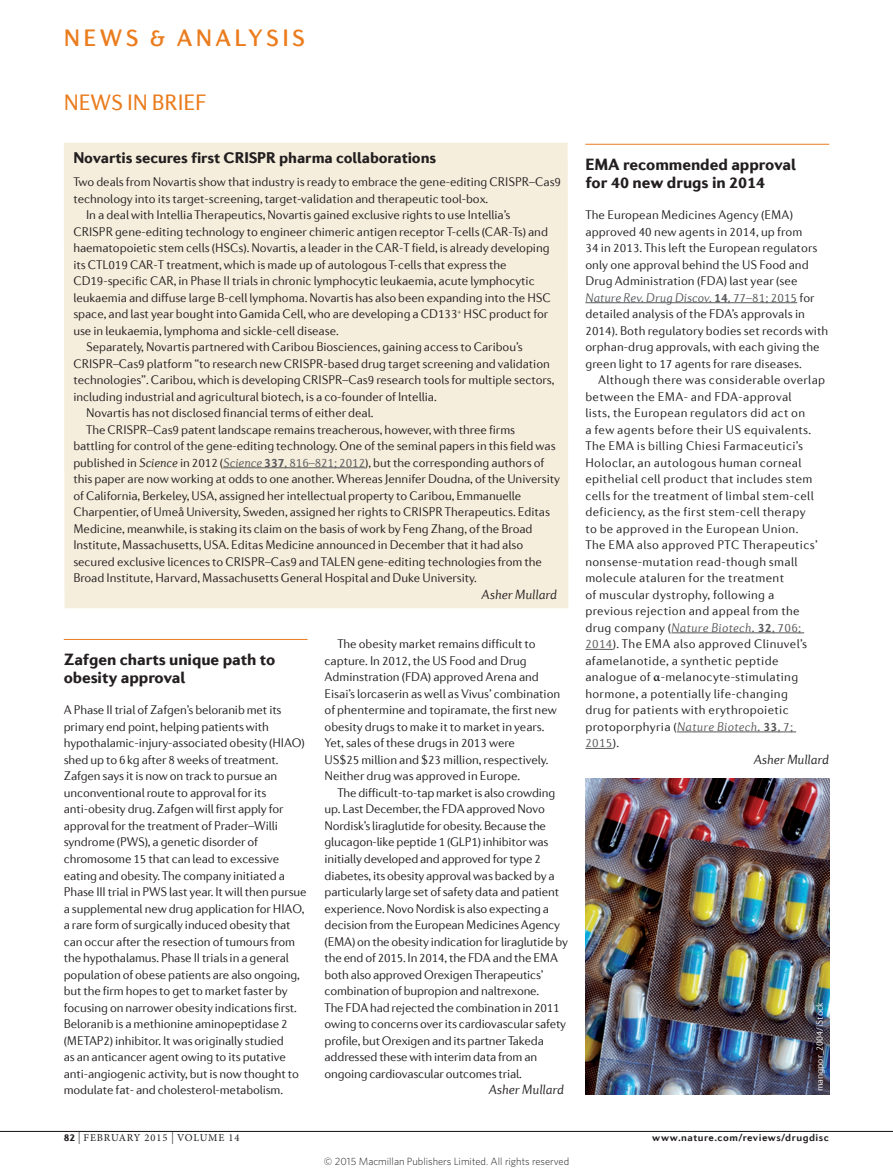
<style>
.page{position:relative;width:893px;height:1174px;background:#fff}
.page>*{position:absolute;margin:0;border:0;box-sizing:border-box;transform-origin:0 0}
.t1{font:500 24px "Diverda Sans Com";letter-spacing:.14em;color:#ea7c1d}
.strap_reg{font:22.5px "Diverda Sans Com";letter-spacing:-.005em;color:#ea7c1d}
.nibtitle{font:16.5px/18px "Diverda Sans Com Black 2";letter-spacing:-.005em;color:#231f20}
.nibbox-title{font:15.75px "Diverda Sans Com Black 2";letter-spacing:-.005em;color:#231f20}
.bodyfirst{font:italic 300 13.5px "Diverda Sans Com";letter-spacing:-.005em;color:#231f20}
.nibbody_indent{font:300 12.75px/16.5px "Diverda Sans Com";letter-spacing:-.005em;color:#231f20}
.nibbody{font:300 12.75px/16.5px "Diverda Sans Com";letter-spacing:-.01em;color:#231f20}
.nibbody_indent-2{font:300 12.75px/16.5px "Diverda Sans Com";letter-spacing:.025em;color:#231f20}
.t2{font:300 10.5px "Whitney";color:#231f20}
.t3{font:700 10.5px "Diverda Sans Com";letter-spacing:.045em;color:#231f20}
.t4{font:10.5px "Minion Pro";letter-spacing:.085em;color:#231f20}
.creditstyle{font:300 9.75px "Diverda Sans Com";letter-spacing:-.005em;color:#fff}
.s1{font-family:"Diverda Sans Com Light 2";font-weight:400}
.s2{font-style:italic}
.s3{font-style:italic;color:#57585a}
.s4{font-weight:700;color:#57585a}
.s5{color:#57585a}
.s6{font-family:"Diverda Sans Com";font-weight:900}
.s7{font-weight:400;font-style:italic;color:#57585a}
.s8{font-family:"Minion Pro";font-weight:600}
.s9{font-size:12px}
</style>
<div class="page">
<div style="left:64px;top:143px;width:504px;height:465px;background:#f5eedc"></div>
<img style="left:585px;top:778px;width:244px;height:316px">
<hr style="left:0;top:1131px;width:893px;height:1px;background:#231f20">
<hr style="left:64px;top:639px;width:244px;height:1px;background:#ea7c1d">
<hr style="left:223px;top:467px;width:142px;height:1px;background:#57585a">
<hr style="left:585px;top:144px;width:244px;height:1px;background:#ea7c1d">
<hr style="left:585px;top:302px;width:212px;height:1px;background:#57585a">
<hr style="left:671px;top:632px;width:133px;height:1px;background:#57585a">
<svg style="left:585px;top:649px;width:28px;height:1px"></svg>
<hr style="left:677px;top:731px;width:119px;height:1px;background:#57585a">
<svg style="left:585px;top:748px;width:28px;height:1px"></svg>
<h1 class="t1" style="left:64px;top:24px;width:243px">NEWS &amp; ANALYSIS</h1>
<p class="strap_reg" style="left:64px;top:90px;width:144px">NEWS IN BRIEF</p>
<p class="nibbox-title" style="left:73px;top:148px;width:364px">Novartis secures first CRISPR pharma collaborations</p>
<p class="nibbody" style="left:73px;top:174px;width:489px">Two deals from Novartis show that industry is ready to embrace the gene-editing CRISPR–Cas9 technology into its target-screening, target-validation and therapeutic tool-box.</p>
<p class="nibbody_indent" style="left:73px;top:207px;width:479px;text-indent:13px">In a deal with Intellia Therapeutics, Novartis gained exclusive rights to use Intellia’s CRISPR gene-editing technology to engineer chimeric antigen receptor T-cells (CAR‑Ts) and haematopoietic stem cells (HSCs). Novartis, a leader in the CAR‑T field, is already developing its CTL019 CAR‑T treatment, which is made up of autologous T-cells that express the <span class="s1">CD19-specific CAR, in Phase II trials in chronic lymphocytic leukaemia, acute lymphocytic </span>leukaemia and diffuse large B-cell lymphoma. Novartis has also been expanding into the HSC space, and last year bought into Gamida Cell, who are developing a CD133<sup>+</sup> HSC product for use in leukaemia, lymphoma and sickle-cell disease.</p>
<p class="nibbody_indent" style="left:73px;top:339px;width:483px;text-indent:13px">Separately, Novartis partnered with Caribou Biosciences, gaining access to Caribou’s CRISPR–Cas9 platform “to research new CRISPR-based drug target screening and validation technologies”. Caribou, which is developing CRISPR–Cas9 research tools for multiple sectors, including industrial and agricultural biotech, is a co-founder of Intellia.</p>
<p class="nibbody_indent" style="left:86px;top:405px;width:289px">Novartis has not disclosed financial terms of either deal.</p>
<p class="nibbody_indent" style="left:73px;top:421px;width:488px;text-indent:13px">The CRISPR–Cas9 patent landscape remains treacherous, however, with three firms<br>battling for control of the gene-editing technology. One of the seminal papers in this field was published in <span class="s2">Science</span> in 2012 (<span class="s3">Science</span> <span class="s4">337</span><span class="s5">, 816–821; 2012</span>), but the corresponding authors of this paper are now working at odds to one another. Whereas Jennifer Doudna, of the University of California, Berkeley, USA, assigned her intellectual property to Caribou, Emmanuelle Charpentier, of Umeå University, Sweden, assigned her rights to CRISPR Therapeutics. Editas <span class="s1">Medicine, meanwhile, is staking its claim on the basis of work by Feng Zhang, of the Broad </span>Institute, Massachusetts, USA. Editas Medicine announced in December that it had also secured exclusive licences to CRISPR–Cas9 and TALEN gene-editing technologies from the Broad Institute, Harvard, Massachusetts General Hospital and Duke University.</p>
<p class="bodyfirst" style="left:482px;top:587px;width:77px">Asher Mullard</p>
<p class="nibtitle" style="left:64px;top:650px;width:213px">Zafgen charts unique path to obesity approval</p>
<p class="nibbody" style="left:64px;top:702px;width:244px"><span class="s1">A Phase II trial of Zafgen’s beloranib met its </span>primary end point, helping patients with hypothalamic-injury-associated obesity (HIAO) <span class="s1">shed up to 6kg after 8 weeks of treatment.<br>Zafgen says it is now on track to pursue an </span>unconventional route to approval for its <span class="s1">anti-obesity drug. Zafgen will first apply for </span>approval for the treatment of Prader–Willi syndrome (PWS), a genetic disorder of <span class="s1">chromosome 15 that can lead to excessive </span>eating and obesity. The company initiated a <span class="s1">Phase III trial in PWS last year. It will then pursue </span>a supplemental new drug application for HIAO, a rare form of surgically induced obesity that can occur after the resection of tumours from <span class="s1">the hypothalamus. Phase II trials in a general </span>population of obese patients are also ongoing, but the firm hopes to get to market faster by focusing on narrower obesity indications first.<br><span class="s1">Beloranib is a methionine aminopeptidase 2 </span>(METAP2) inhibitor. It was originally studied<br>as an anticancer agent owing to its putative anti-angiogenic activity, but is now thought to modulate fat- and cholesterol-metabolism.</p>
<p class="nibbody_indent" style="left:325px;top:636px;width:237px;text-indent:13px">The obesity market remains difficult to capture. In 2012, the US Food and Drug Adminstration (FDA) approved Arena and Eisai’s lorcaserin as well as Vivus’ combination of phentermine and topiramate, the first new obesity drugs to make it to market in years.<br>Yet, sales of these drugs in 2013 were<br><span class="s1">US$25 million and $23 million, respectively.<br></span>Neither drug was approved in Europe.</p>
<p class="nibbody_indent" style="left:325px;top:784px;width:245px;text-indent:13px">The difficult-to-tap market is also crowding up. Last December, the FDA approved Novo Nordisk’s liraglutide for obesity. Because the glucagon-like peptide 1 (GLP1) inhibitor was <span class="s1">initially developed and approved for type 2 </span>diabetes, its obesity approval was backed by a particularly large set of safety data and patient experience. Novo Nordisk is also expecting a decision from the European Medicines Agency (EMA) on the obesity indication for liraglutide by the end of 2015. In 2014, the FDA and the EMA both also approved Orexigen Therapeutics’ combination of bupropion and naltrexone.<br>The FDA had rejected the combination in 2011 owing to concerns over its cardiovascular safety profile, but Orexigen and its partner Takeda addressed these with interim data from an ongoing cardiovascular outcomes trial.</p>
<p class="bodyfirst" style="left:489px;top:1082px;width:77px">Asher Mullard</p>
<p class="nibtitle" style="left:585px;top:155px;width:212px">EMA recommended approval <span class="s6">for 40 new drugs in 2014</span></p>
<p class="nibbody" style="left:585px;top:207px;width:244px">The European Medicines Agency (EMA) <span class="s1">approved 40 new agents in 2014, up from<br>34 in 2013. This left the European regulators only one approval behind the US Food and </span>Drug Administration (FDA) last year (see <span class="s3">Nature Rev. Drug Discov.</span> <span class="s4">14</span><span class="s5">, 77–81; 2015</span> for detailed analysis of the FDA’s approvals in 2014). Both regulatory bodies set records with orphan-drug approvals, with each giving the <span class="s1">green light to 17 agents for rare diseases.</span></p>
<p class="nibbody_indent-2" style="left:585px;top:372px;width:241px;text-indent:13px">Although there was considerable overlap between the EMA- and FDA-approval<br>lists, the European regulators did act on<br>a few agents before their US equivalents.<br>The EMA is billing Chiesi Farmaceutici’s Holoclar, an autologous human corneal epithelial cell product that includes stem cells for the treatment of limbal stem-cell deficiency, as the first stem-cell therapy<br>to be approved in the European Union.<br>The EMA also approved PTC Therapeutics’ nonsense-mutation read-though small molecule ataluren for the treatment<br>of muscular dystrophy, following a<br>previous rejection and appeal from the drug company (<span class="s3">Nature Biotech</span><span class="s7">.</span> <span class="s4">32</span><span class="s5">, 706; 2014</span>). The EMA also approved Clinuvel’s afamelanotide, a synthetic peptide analogue of <span class="s8">α</span>-melanocyte-stimulating hormone, a potentially life-changing<br>drug for patients with erythropoietic protoporphyria (<span class="s3">Nature Biotech</span><span class="s7">.</span> <span class="s4">33</span><span class="s5">, 7; 2015</span>).</p>
<p class="bodyfirst" style="left:754px;top:752px;width:77px">Asher Mullard</p>
<p class="creditstyle" style="left:814px;top:1091px;width:91px;rotate:-90deg">mangpor_2004/iStock</p>
<p class="t4" style="left:64px;top:1130px;width:177px"><span class="s6">82</span> <span class="s9">|</span> FEBRUARY 2015 <span class="s9">|</span> VOLUME 14</p>
<p class="t3" style="left:652px;top:1130px;width:178px">www.nature.com/reviews/drugdisc</p>
<p class="t2" style="left:324px;top:1154px;width:247px">© 2015 Macmillan Publishers Limited. All rights reserved</p>
</div>
